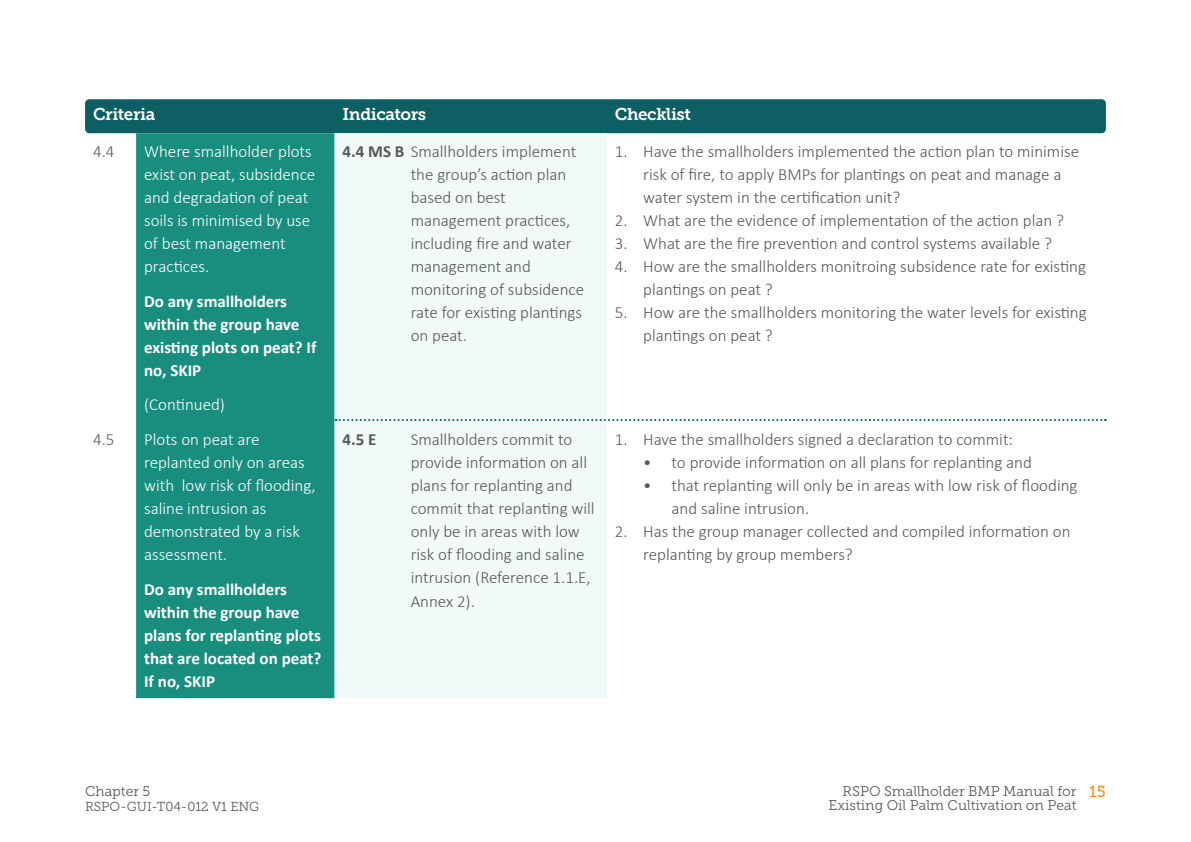
<style>
.page{position:relative;width:1191px;height:842px;background:#fff}
.page>*{position:absolute;margin:0;border:0;box-sizing:border-box;transform-origin:0 0}
.body_text{font:300 17px/23px "Calibri";color:#57585a}
.body_text-2{font:300 17px/23px "Calibri";color:#fff}
.body_text-3{font:700 17px/23px "Calibri";color:#fff}
.body_text-4{font:17px "Museo Slab 700";letter-spacing:-.025em;color:#fff}
.body_text-5{font:700 17px "Calibri";color:#57585a}
.t1{font:14px/14px "Museo Slab 300";color:#57585a}
.t2{font:13px "Museo Slab 300";color:#57585a}
.s1{font-weight:700}
.s2{font-family:"Museo Slab 500";font-size:16px;color:#f68e1e}
</style>
<div class="page">
<div style="left:85px;top:99px;width:1021px;height:34px;background:#0d5f63;border-radius:4px"></div>
<div style="left:136px;top:133px;width:198px;height:565px;background:#198e7f"></div>
<div style="left:334px;top:133px;width:273px;height:565px;background:#f1f9f9"></div>
<svg style="left:335px;top:419px;width:771px;height:2px"></svg>
<p class="body_text-4" style="left:93px;top:104px;width:64px">Criteria</p>
<p class="body_text-4" style="left:342px;top:104px;width:85px">Indicators</p>
<p class="body_text-4" style="left:615px;top:104px;width:78px">Checklist</p>
<p class="body_text" style="left:93px;top:140px;width:23px">4.4</p>
<p class="body_text-2" style="left:144px;top:140px;width:173px">Where smallholder plots exist on peat, subsidence and degradation of peat soils is minimised by use of best management practices.</p>
<p class="body_text-3" style="left:144px;top:290px;width:174px">Do any smallholders within the group have existing plots on peat? If no, SKIP</p>
<p class="body_text-2" style="left:144px;top:393px;width:82px">(Continued)</p>
<p class="body_text" style="left:411px;top:140px;width:175px;text-indent:-68px"><span class="s1">4.4 MS B</span> Smallholders implement the group’s action plan based on best management practices, including fire and water management and monitoring of subsidence rate for existing plantings on peat.</p>
<p class="body_text" style="left:643px;top:140px;width:437px;text-indent:-28px">1. Have the smallholders implemented the action plan to minimise risk of fire, to apply BMPs for plantings on peat and manage a water system in the certification unit?</p>
<p class="body_text" style="left:615px;top:209px;width:451px">2. What are the evidence of implementation of the action plan ?</p>
<p class="body_text" style="left:615px;top:232px;width:438px">3. What are the fire prevention and control systems available ?</p>
<p class="body_text" style="left:643px;top:255px;width:444px;text-indent:-28px">4. How are the smallholders monitroing subsidence rate for existing plantings on peat ?</p>
<p class="body_text" style="left:643px;top:301px;width:445px;text-indent:-28px">5. How are the smallholders monitoring the water levels for existing plantings on peat ?</p>
<p class="body_text" style="left:93px;top:428px;width:23px">4.5</p>
<p class="body_text-2" style="left:144px;top:428px;width:173px">Plots on peat are replanted only on areas with low risk of flooding, saline intrusion as demonstrated by a risk assessment.</p>
<p class="body_text-3" style="left:144px;top:578px;width:179px">Do any smallholders within the group have plans for replanting plots that are located on peat?<br>If no, SKIP</p>
<p class="body_text-5" style="left:342px;top:429px;width:35px">4.5 E</p>
<p class="body_text" style="left:411px;top:428px;width:185px">Smallholders commit to provide information on all plans for replanting and commit that replanting will only be in areas with low risk of flooding and saline intrusion (Reference 1.1.E,<br>Annex 2).</p>
<p class="body_text" style="left:615px;top:428px;width:400px">1. Have the smallholders signed a declaration to commit:</p>
<p class="body_text" style="left:643px;top:451px;width:390px">• to provide information on all plans for replanting and</p>
<p class="body_text" style="left:671px;top:474px;width:407px;text-indent:-28px">• that replanting will only be in areas with low risk of flooding and saline intrusion.</p>
<p class="body_text" style="left:643px;top:520px;width:429px;text-indent:-28px">2. Has the group manager collected and compiled information on replanting by group members?</p>
<p class="t1" style="left:85px;top:784px;width:67px">Chapter 5</p>
<p class="t2" style="left:85px;top:799px;width:176px">RSPO-GUI-T04-012 V1 ENG</p>
<p class="t1" style="left:828px;top:784px;width:279px;text-indent:14px">RSPO Smallholder BMP Manual for <span class="s2">15<br></span>Existing Oil Palm Cultivation on Peat</p>
</div>
